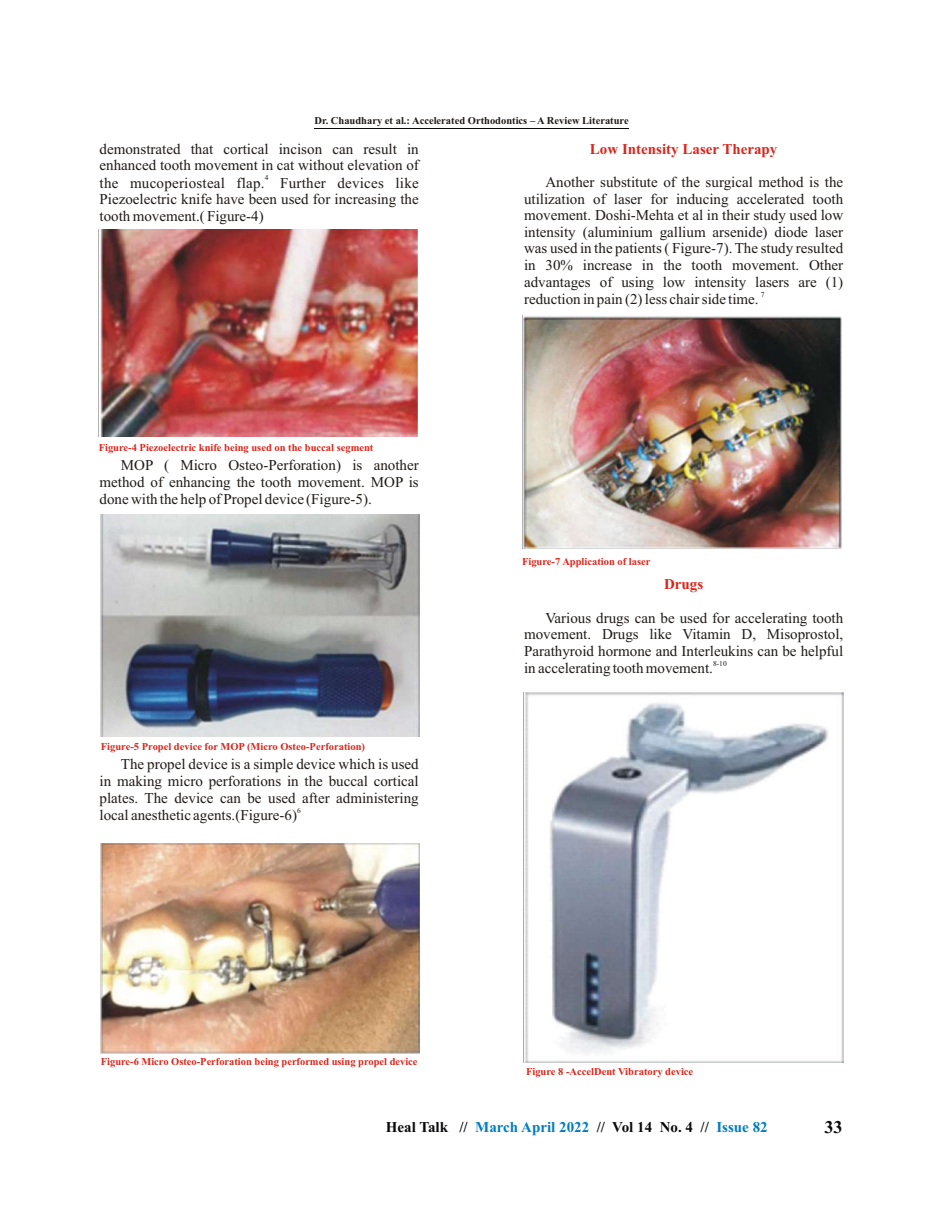
<style>
.page{position:relative;width:942px;height:1218px;background:#fff}
.page>*{position:absolute;margin:0;border:0;box-sizing:border-box;transform-origin:0 0}
.t1{font:700 18px "Times New Roman";color:#0a0a0d}
.t2{font:15px/16.6px "Times New Roman";color:#1f1a17;text-align:justify}
.t3{font:700 15px "Times New Roman";color:#0a0a0d}
.t4{font:700 15px "Times New Roman";color:#d9261c}
.t5{font:700 10.5px "Times New Roman";color:#d9261c}
.t6{font:700 10.5px "Times New Roman";color:#1f1a17}
.t7{font:7.5px "Times New Roman";color:#1f1a17}
.s1{color:#007dc2}
</style>
<div class="page">
<hr style="left:314px;top:128px;width:314px;height:1px;background:#0a0a0d">
<img style="left:99px;top:230px;width:319px;height:206px">
<img style="left:101px;top:515px;width:319px;height:221px">
<img style="left:101px;top:843px;width:319px;height:210px">
<img style="left:522px;top:315px;width:318px;height:234px">
<img style="left:523px;top:692px;width:319px;height:371px">
<p class="t6" style="left:314px;top:117px;width:316px">Dr. Chaudhary et al.: Accelerated Orthodontics – A Review Literature</p>
<p class="t2" style="left:100px;top:142px;width:320px">demonstrated that cortical incison can result in enhanced tooth movement in cat without elevation of</p>
<p class="t7" style="left:265px;top:175px;width:5px">4</p>
<p class="t2" style="left:100px;top:176px;width:320px">the mucoperiosteal flap. Further devices like</p>
<p class="t2" style="left:545px;top:175px;width:299px">Another substitute of the surgical method is the</p>
<p class="t2" style="left:100px;top:192px;width:320px">Piezoelectric knife have been used for increasing the</p>
<p class="t2" style="left:524px;top:192px;width:320px">utilization of laser for inducing accelerated tooth</p>
<p class="t2" style="left:100px;top:209px;width:166px">tooth movement.( Figure-4)</p>
<p class="t2" style="left:524px;top:208px;width:320px">movement. Doshi-Mehta et al in their study used low intensity (aluminium gallium arsenide) diode laser was used in the patients ( Figure-7). The study resulted in 30% increase in the tooth movement. Other advantages of using low intensity lasers are (1)</p>
<p class="t7" style="left:760px;top:291px;width:5px">7</p>
<p class="t2" style="left:524px;top:292px;width:236px">reduction in pain (2) less chair side time.</p>
<p class="t4" style="left:589px;top:143px;width:189px">Low Intensity Laser Therapy</p>
<p class="t5" style="left:99px;top:443px;width:276px">Figure-4 Piezoelectric knife being used on the buccal segment</p>
<p class="t2" style="left:100px;top:458px;width:320px;text-indent:21px">MOP ( Micro Osteo-Perforation) is another method of enhancing the tooth movement. MOP is done with the help of Propel device (Figure-5).</p>
<p class="t5" style="left:101px;top:742px;width:265px">Figure-5 Propel device for MOP (Micro Osteo-Perforation)</p>
<p class="t2" style="left:100px;top:757px;width:320px;text-indent:21px">The propel device is a simple device which is used in making micro perforations in the buccal cortical plates. The device can be used after administering</p>
<p class="t7" style="left:297px;top:807px;width:5px">6</p>
<p class="t2" style="left:100px;top:808px;width:199px">local anesthetic agents.(Figure-6)</p>
<p class="t5" style="left:101px;top:1057px;width:318px">Figure-6 Micro Osteo-Perforation being performed using propel device</p>
<p class="t5" style="left:522px;top:558px;width:130px">Figure-7 Application of laser</p>
<p class="t4" style="left:663px;top:579px;width:41px">Drugs</p>
<p class="t2" style="left:524px;top:611px;width:320px;text-indent:21px">Various drugs can be used for accelerating tooth movement. Drugs like Vitamin D, Misoprostol, Parathyroid hormone and Interleukins can be helpful</p>
<p class="t7" style="left:712px;top:660px;width:15px">8-10</p>
<p class="t2" style="left:524px;top:661px;width:190px">in accelerating tooth movement.</p>
<p class="t5" style="left:526px;top:1068px;width:169px">Figure 8 -AccelDent Vibratory device</p>
<p class="t3" style="left:386px;top:1121px;width:383px">Heal Talk // <span class="s1">March April 2022</span> // Vol 14 No. 4 // <span class="s1">Issue 82</span></p>
<p class="t1" style="left:824px;top:1120px;width:19px">33</p>
</div>
